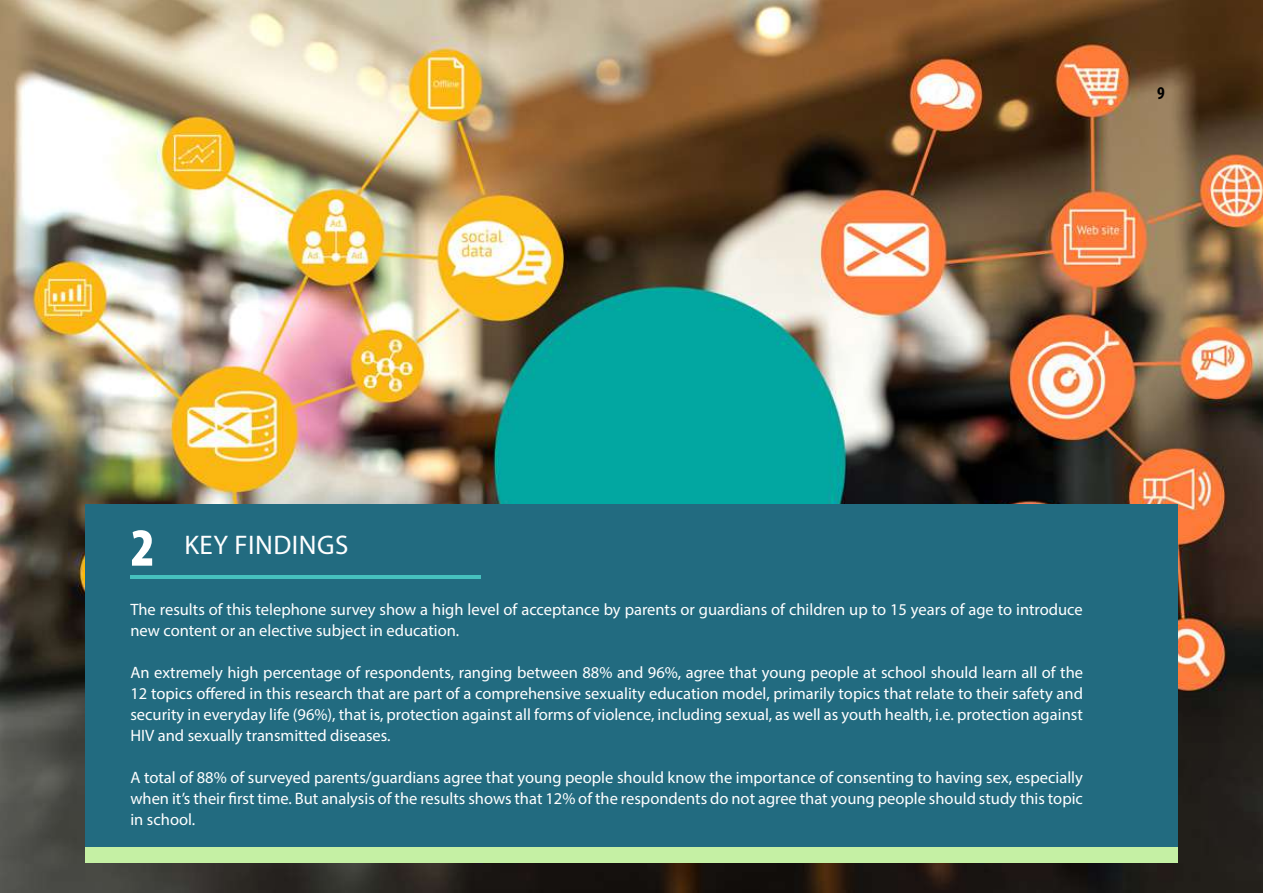
<style>
.page{position:relative;width:1263px;height:893px;background:#fff}
.page>*{position:absolute;margin:0;border:0;box-sizing:border-box;transform-origin:0 0}
.t1{font:27px "Myriad Pro";letter-spacing:.02em;color:#fff}
.t2{font:700 condensed 18px "Myriad Pro";color:#000}
.t3{font:16.5px/21px "Myriad Pro";color:#fff;text-align:justify}
.s1{font-weight:900;font-stretch:condensed;font-size:54px}
</style>
<div class="page">
<img style="left:0;top:0;width:1263px;height:893px">
<div style="left:85px;top:503px;width:1093px;height:347px;background:#226b80"></div>
<hr style="left:130px;top:575px;width:350px;height:4px;background:#46c1be">
<div style="left:85px;top:847px;width:1093px;height:16px;background:#c5f0a4"></div>
<p class="t2" style="left:1157px;top:81px;width:9px">9</p>
<h1 class="t1" style="left:131px;top:528px;width:219px"><span class="s1">2</span> KEY FINDINGS</h1>
<p class="t3" style="left:130px;top:599px;width:954px">The results of this telephone survey show a high level of acceptance by parents or guardians of children up to 15 years of age to introduce new content or an elective subject in education.</p>
<p class="t3" style="left:130px;top:662px;width:954px">An extremely high percentage of respondents, ranging between 88% and 96%, agree that young people at school should learn all of the 12 topics offered in this research that are part of a comprehensive sexuality education model, primarily topics that relate to their safety and security in everyday life (96%), that is, protection against all forms of violence, including sexual, as well as youth health, i.e. protection against HIV and sexually transmitted diseases.</p>
<p class="t3" style="left:130px;top:767px;width:954px">A total of 88% of surveyed parents/guardians agree that young people should know the importance of consenting to having sex, especially when it’s their first time. But analysis of the results shows that 12% of the respondents do not agree that young people should study this topic in school.</p>
</div>
